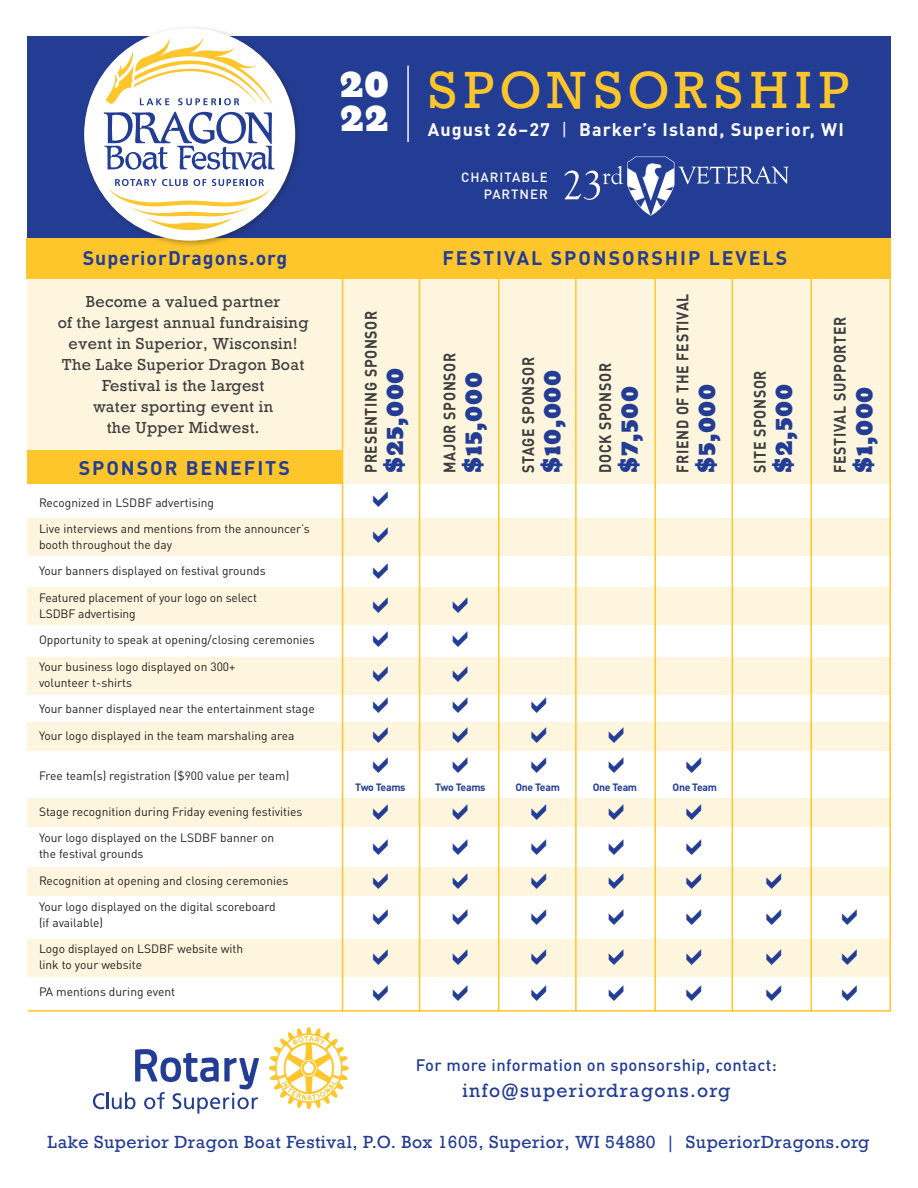
<style>
.page{position:relative;width:918px;height:1188px;background:#fff}
.page>*{position:absolute;margin:0;border:0;box-sizing:border-box;transform-origin:0 0}
.t1{font:49.2px "Rockwell";letter-spacing:.15em;color:#fec62a}
.t2{font:37.35px/34.2px "Bevan";color:#fff}
.t3{font:24px "Bevan";letter-spacing:.025em;color:#233d95}
.t4{font:700 19.5px "DINOT";letter-spacing:.1em;color:#233d95}
.t5{font:700 19.5px "DINOT";letter-spacing:.05em;color:#233d95}
.t6{font:700 18px "DINOT";letter-spacing:.06em;color:#fff}
.t7{font:18px "Rockwell";letter-spacing:.075em;color:#233d95}
.t8{font:700 16.5px "DINOT";letter-spacing:.05em;color:#3e3e3f;scale:.85 1}
.t9{font:16.5px "Rockwell";letter-spacing:.03em;color:#233d95}
.t10{font:500 16.5px "DINOT";letter-spacing:.025em;color:#233d95}
.t11{font:15px/21px "Rockwell";letter-spacing:.02em;color:#3e3e3f;text-align:center}
.t12{font:500 13.2px/16.2px "DINOT";letter-spacing:.075em;color:#fff;text-align:right}
.t13{font:12px/15.8px "DINOT";color:#231f20}
.t14{font:700 10.5px "DINOT";letter-spacing:-.03em;color:#233d95}
.s1{font-weight:400}
</style>
<div class="page">
<div style="left:27px;top:36px;width:864px;height:205px;background:#233d95"></div>
<div style="left:28px;top:249px;width:862px;height:235px;background:#fef5de"></div>
<div style="left:28px;top:518px;width:862px;height:38px;background:#fef5de"></div>
<div style="left:28px;top:722px;width:862px;height:29px;background:#fef5de"></div>
<div style="left:28px;top:799px;width:862px;height:28px;background:#fef5de"></div>
<div style="left:28px;top:867px;width:862px;height:29px;background:#fef5de"></div>
<div style="left:28px;top:587px;width:862px;height:38px;background:#fef5de"></div>
<div style="left:28px;top:657px;width:862px;height:38px;background:#fef5de"></div>
<div style="left:28px;top:939px;width:862px;height:38px;background:#fef5de"></div>
<hr style="left:407px;top:66px;width:2px;height:76px;background:#fff">
<div style="left:27px;top:238px;width:864px;height:40px;background:#fec62a"></div>
<div style="left:27px;top:450px;width:315px;height:34px;background:#fec62a"></div>
<hr style="left:419px;top:278px;width:1px;height:734px;background:#fec62a">
<hr style="left:575px;top:278px;width:2px;height:734px;background:#fec62a">
<hr style="left:732px;top:278px;width:1px;height:734px;background:#fec62a">
<hr style="left:342px;top:278px;width:1px;height:734px;background:#fec62a">
<hr style="left:498px;top:278px;width:2px;height:734px;background:#fec62a">
<hr style="left:654px;top:278px;width:2px;height:734px;background:#fec62a">
<hr style="left:811px;top:278px;width:1px;height:734px;background:#fec62a">
<hr style="left:890px;top:278px;width:1px;height:734px;background:#fec62a">
<div style="left:81px;top:25px;width:221px;height:223px;background:#231f20;opacity:.33"></div>
<div style="left:84px;top:28px;width:211px;height:213px;background:#fff;border-radius:50%"></div>
<svg style="left:106px;top:37px;width:167px;height:68px"></svg>
<svg style="left:104px;top:112px;width:171px;height:58px"></svg>
<svg style="left:108px;top:179px;width:164px;height:51px"></svg>
<svg style="left:269px;top:1027px;width:80px;height:82px"></svg>
<svg style="left:93px;top:1049px;width:166px;height:65px"></svg>
<hr style="left:28px;top:1010px;width:863px;height:2px;background:#fec62a">
<img style="left:564px;top:156px;width:225px;height:60px">
<h3 class="t5" style="left:83px;top:245px;width:206px">SuperiorDragons.org</h3>
<p class="t11" style="left:58px;top:291px;width:252px">Become a valued partner<br>of the largest annual fundraising event in Superior, Wisconsin!<br>The Lake Superior Dragon Boat<br>Festival is the largest<br>water sporting event in<br>the Upper Midwest.</p>
<h3 class="t4" style="left:79px;top:455px;width:213px">SPONSOR BENEFITS</h3>
<p class="t13" style="left:39px;top:494px;width:177px">Recognized in LSDBF advertising</p>
<p class="t13" style="left:39px;top:521px;width:272px">Live interviews and mentions from the announcer’s booth throughout the day</p>
<p class="t13" style="left:39px;top:563px;width:228px">Your banners displayed on festival grounds</p>
<p class="t13" style="left:39px;top:590px;width:220px">Featured placement of your logo on select<br>LSDBF advertising</p>
<p class="t13" style="left:39px;top:632px;width:277px">Opportunity to speak at opening/closing ceremonies</p>
<p class="t13" style="left:39px;top:658px;width:198px">Your business logo displayed on 300+ volunteer t-shirts</p>
<p class="t13" style="left:39px;top:701px;width:277px">Your banner displayed near the entertainment stage</p>
<p class="t13" style="left:39px;top:727px;width:257px">Your logo displayed in the team marshaling area</p>
<p class="t13" style="left:39px;top:767px;width:252px">Free team(s) registration ($900 value per team)</p>
<p class="t13" style="left:39px;top:803px;width:265px">Stage recognition during Friday evening festivities</p>
<p class="t13" style="left:39px;top:830px;width:237px">Your logo displayed on the LSDBF banner on the festival grounds</p>
<p class="t13" style="left:39px;top:872px;width:251px">Recognition at opening and closing ceremonies</p>
<p class="t13" style="left:39px;top:899px;width:238px">Your logo displayed on the digital scoreboard (if available)</p>
<p class="t13" style="left:39px;top:941px;width:206px">Logo displayed on LSDBF website with link to your website</p>
<p class="t13" style="left:39px;top:983px;width:138px">PA mentions during event</p>
<h2 class="t2" style="left:339px;top:67px;width:51px">20<br>22</h2>
<h1 class="t1" style="left:428px;top:59px;width:423px">SPONSORSHIP</h1>
<h3 class="t6" style="left:428px;top:118px;width:417px">August 26–27 <span class="s1">|</span> Barker’s Island, Superior, WI</h3>
<p class="t12" style="left:461px;top:169px;width:88px">CHARITABLE<br>PARTNER</p>
<h3 class="t8" style="left:360px;top:473px;width:192px;rotate:-90deg">PRESENTING SPONSOR</h3>
<h3 class="t3" style="left:375px;top:473px;width:107px;rotate:-90deg">$25,000</h3>
<h3 class="t4" style="left:443px;top:245px;width:346px">FESTIVAL SPONSORSHIP LEVELS</h3>
<h3 class="t8" style="left:439px;top:473px;width:143px;rotate:-90deg">MAJOR SPONSOR</h3>
<h3 class="t3" style="left:454px;top:473px;width:102px;rotate:-90deg">$15,000</h3>
<h3 class="t8" style="left:517px;top:473px;width:138px;rotate:-90deg">STAGE SPONSOR</h3>
<h3 class="t3" style="left:533px;top:473px;width:104px;rotate:-90deg">$10,000</h3>
<h3 class="t8" style="left:595px;top:473px;width:131px;rotate:-90deg">DOCK SPONSOR</h3>
<h3 class="t3" style="left:610px;top:473px;width:88px;rotate:-90deg">$7,500</h3>
<h3 class="t8" style="left:672px;top:473px;width:212px;rotate:-90deg">FRIEND OF THE FESTIVAL</h3>
<h3 class="t3" style="left:687px;top:473px;width:91px;rotate:-90deg">$5,000</h3>
<h3 class="t8" style="left:749px;top:473px;width:122px;rotate:-90deg">SITE SPONSOR</h3>
<h3 class="t3" style="left:764px;top:473px;width:90px;rotate:-90deg">$2,500</h3>
<h3 class="t8" style="left:829px;top:473px;width:185px;rotate:-90deg">FESTIVAL SUPPORTER</h3>
<h3 class="t3" style="left:844px;top:473px;width:88px;rotate:-90deg">$1,000</h3>
<p class="t14" style="left:355px;top:780px;width:52px">Two Teams</p>
<p class="t14" style="left:435px;top:780px;width:52px">Two Teams</p>
<p class="t14" style="left:515px;top:780px;width:46px">One Team</p>
<p class="t14" style="left:593px;top:780px;width:46px">One Team</p>
<p class="t14" style="left:673px;top:780px;width:46px">One Team</p>
<h3 class="t10" style="left:416px;top:1054px;width:363px">For more information on sponsorship, contact:</h3>
<h3 class="t7" style="left:462px;top:1079px;width:269px">info@superiordragons.org</h3>
<h3 class="t9" style="left:48px;top:1132px;width:823px">Lake Superior Dragon Boat Festival, P.O. Box 1605, Superior, WI 54880 | SuperiorDragons.org</h3>
</div>
